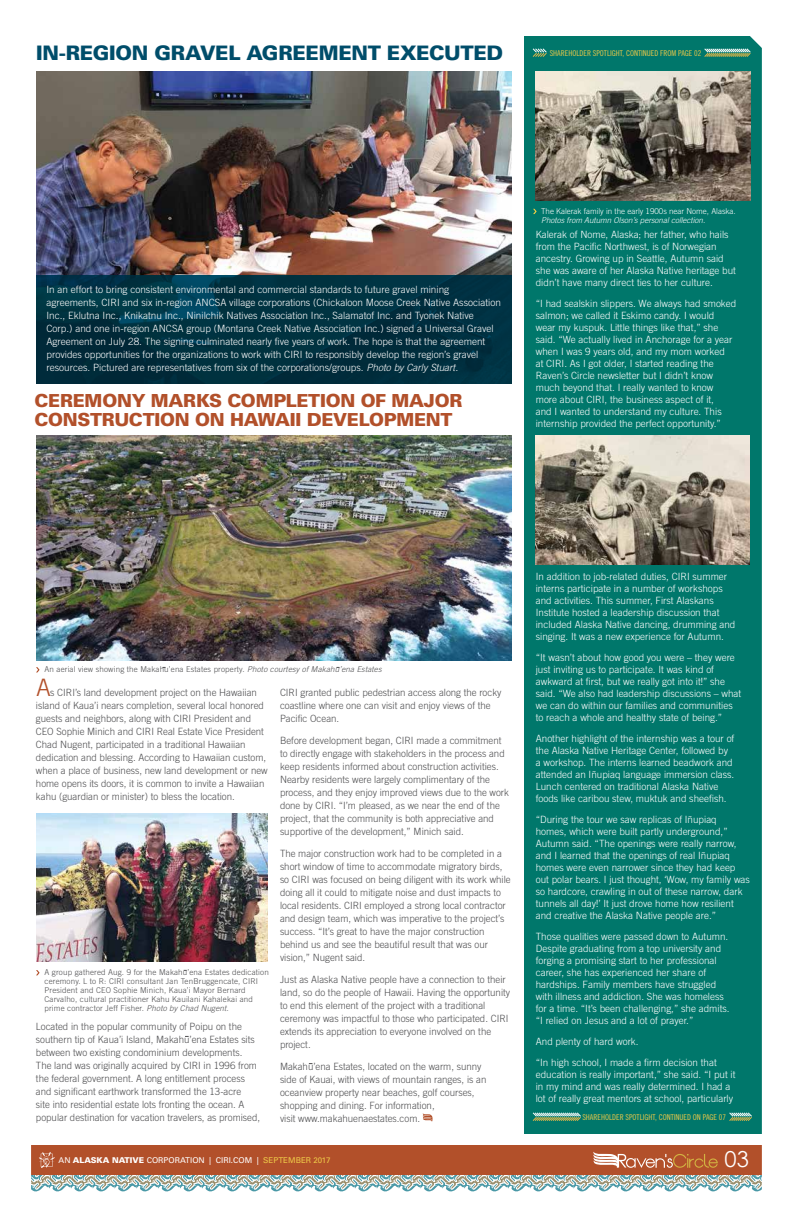
<style>
.page{position:relative;width:792px;height:1224px;background:#fff}
.page>*{position:absolute;margin:0;border:0;box-sizing:border-box;transform-origin:0 0}
.t1{font:300 24px "Trade Gothic LT Std";color:#b2502a}
.t2{font:22px "Century Gothic";color:#fff}
.t3{font:900 20px "Univers LT Std";letter-spacing:-.015em;color:#004d6a}
.t4{font:900 18px/19px "Univers LT Std";letter-spacing:-.02em;color:#b2502a}
.t5{font:300 10px/12px "Trade Gothic";color:#fff}
.t6{font:300 10px/13px "Trade Gothic";color:#4d4d4f}
.t7{font:300 10px/13px "Trade Gothic LT Std";color:#fff}
.t8{font:300 8px/9px "Trade Gothic LT Std";letter-spacing:.02em;color:#4d4d4f}
.t9{font:8px "Trade Gothic LT Std Cn 18";color:#eec948}
.t10{font:8px "Univers LT Std";color:#fff}
.t11{font:300 8px "Trade Gothic LT Std";color:#fff}
.t12{font:italic 300 8px "Trade Gothic LT Std";color:#fff}
.s1{font-style:italic}
.s2{font-weight:900}
.s3{color:#eec948}
</style>
<div class="page">
<img style="left:31px;top:36px;width:731px;height:1156px">
<h3 class="t3" style="left:36px;top:40px;width:469px">IN-REGION GRAVEL AGREEMENT EXECUTED</h3>
<p class="t9" style="left:550px;top:48px;width:153px">SHAREHOLDER SPOTLIGHT, CONTINUED FROM PAGE 02</p>
<p class="t7" style="left:46px;top:283px;width:456px">In an effort to bring consistent environmental and commercial standards to future gravel mining agreements, CIRI and six in-region ANCSA village corporations (Chickaloon Moose Creek Native Association Inc., Eklutna Inc., Knikatnu Inc., Ninilchik Natives Association Inc., Salamatof Inc. and Tyonek Native Corp.) and one in-region ANCSA group (Montana Creek Native Association Inc.) signed a Universal Gravel Agreement on July 28. The signing culminated nearly five years of work. The hope is that the agreement provides opportunities for the organizations to work with CIRI to responsibly develop the region’s gravel resources. Pictured are representatives from six of the corporations/groups. <span class="s1">Photo by Carly Stuart.</span></p>
<h3 class="t4" style="left:35px;top:391px;width:429px">CEREMONY MARKS COMPLETION OF MAJOR<br>CONSTRUCTION ON HAWAII DEVELOPMENT</h3>
<p class="t11" style="left:541px;top:206px;width:196px">The Kalerak family in the early 1900s near Nome, Alaska.</p>
<p class="t12" style="left:541px;top:215px;width:166px">Photos from Autumn Olson’s personal collection.</p>
<p class="t5" style="left:536px;top:228px;width:202px">Kalerak of Nome, Alaska; her father, who hails from the Pacific Northwest, is of Norwegian ancestry. Growing up in Seattle, Autumn said she was aware of her Alaska Native heritage but didn’t have many direct ties to her culture.</p>
<p class="t5" style="left:536px;top:297px;width:202px">“I had sealskin slippers. We always had smoked salmon; we called it Eskimo candy. I would wear my kuspuk. Little things like that,” she said. “We actually lived in Anchorage for a year when I was 9 years old, and my mom worked<br>at CIRI. As I got older, I started reading the Raven’s Circle newsletter but I didn’t know much beyond that. I really wanted to know more about CIRI, the business aspect of it,<br>and I wanted to understand my culture. This internship provided the perfect opportunity.”</p>
<p class="t8" style="left:45px;top:665px;width:339px">An aerial view showing the Makahu’ena Estates property. <span class="s1">Photo courtesy of Makahu’ena Estates</span></p>
<h1 class="t1" style="left:36px;top:673px;width:16px">A</h1>
<p class="t6" style="left:36px;top:686px;width:233px;text-indent:14px">s CIRI’s land development project on the Hawaiian island of Kaua’i nears completion, several local honored guests and neighbors, along with CIRI President and CEO Sophie Minich and CIRI Real Estate Vice President Chad Nugent, participated in a traditional Hawaiian dedication and blessing. According to Hawaiian custom, when a place of business, new land development or new home opens its doors, it is common to invite a Hawaiian kahu (guardian or minister) to bless the location.</p>
<p class="t8" style="left:45px;top:968px;width:226px">A group gathered Aug. 9 for the Makahu’ena Estates dedication ceremony. L to R: CIRI consultant Jan TenBruggencate, CIRI President and CEO Sophie Minich, Kaua’i Mayor Bernard Carvalho, cultural practitioner Kahu Kauilani Kahalekai and prime contractor Jeff Fisher. <span class="s1">Photo by Chad Nugent.</span></p>
<p class="t6" style="left:36px;top:1020px;width:226px">Located in the popular community of Poipu on the southern tip of Kaua’i Island, Makahu’ena Estates sits between two existing condominium developments.<br>The land was originally acquired by CIRI in 1996 from the federal government. A long entitlement process and significant earthwork transformed the 13-acre<br>site into residential estate lots fronting the ocean. A popular destination for vacation travelers, as promised,</p>
<p class="t6" style="left:280px;top:686px;width:223px">CIRI granted public pedestrian access along the rocky coastline where one can visit and enjoy views of the<br>Pacific Ocean.</p>
<p class="t6" style="left:280px;top:734px;width:231px">Before development began, CIRI made a commitment to directly engage with stakeholders in the process and keep residents informed about construction activities.<br>Nearby residents were largely complimentary of the process, and they enjoy improved views due to the work done by CIRI. “I’m pleased, as we near the end of the project, that the community is both appreciative and supportive of the development,” Minich said.</p>
<p class="t6" style="left:280px;top:847px;width:232px">The major construction work had to be completed in a short window of time to accommodate migratory birds, so CIRI was focused on being diligent with its work while doing all it could to mitigate noise and dust impacts to local residents. CIRI employed a strong local contractor and design team, which was imperative to the project’s success. “It’s great to have the major construction behind us and see the beautiful result that was our vision,” Nugent said.</p>
<p class="t6" style="left:280px;top:973px;width:232px">Just as Alaska Native people have a connection to their land, so do the people of Hawaii. Having the opportunity to end this element of the project with a traditional ceremony was impactful to those who participated. CIRI extends its appreciation to everyone involved on the project.</p>
<p class="t6" style="left:280px;top:1060px;width:208px">Makahu’ena Estates, located on the warm, sunny side of Kauai, with views of mountain ranges, is an oceanview property near beaches, golf courses, shopping and dining. For information,<br>visit www.makahuenaestates.com.</p>
<p class="t5" style="left:536px;top:570px;width:201px">In addition to job-related duties, CIRI summer interns participate in a number of workshops and activities. This summer, First Alaskans Institute hosted a leadership discussion that included Alaska Native dancing, drumming and singing. It was a new experience for Autumn.</p>
<p class="t5" style="left:536px;top:651px;width:207px">“It wasn’t about how good you were – they were just inviting us to participate. It was kind of awkward at first, but we really got into it!” she said. “We also had leadership discussions – what we can do within our families and communities to reach a whole and healthy state of being.”</p>
<p class="t5" style="left:536px;top:732px;width:200px">Another highlight of the internship was a tour of the Alaska Native Heritage Center, followed by a workshop. The interns learned beadwork and attended an Iñupiaq language immersion class.<br>Lunch centered on traditional Alaska Native foods like caribou stew, muktuk and sheefish.</p>
<p class="t5" style="left:536px;top:813px;width:216px">“During the tour we saw replicas of Iñupiaq homes, which were built partly underground,” Autumn said. “The openings were really narrow, and I learned that the openings of real Iñupiaq homes were even narrower since they had keep out polar bears. I just thought, ‘Wow, my family was so hardcore, crawling in out of these narrow, dark tunnels all day!’ It just drove home how resilient and creative the Alaska Native people are.”</p>
<p class="t5" style="left:536px;top:930px;width:195px">Those qualities were passed down to Autumn.<br>Despite graduating from a top university and forging a promising start to her professional career, she has experienced her share of hardships. Family members have struggled with illness and addiction. She was homeless for a time. “It’s been challenging,” she admits. “I relied on Jesus and a lot of prayer.”</p>
<p class="t5" style="left:536px;top:1030px;width:182px;line-height:21px">And plenty of hard work.<br>“In high school, I made a firm decision that</p>
<p class="t5" style="left:536px;top:1068px;width:201px">education is really important,” she said. “I put it in my mind and was really determined. I had a lot of really great mentors at school, particularly</p>
<p class="t9" style="left:582px;top:1112px;width:145px">SHAREHOLDER SPOTLIGHT, CONTINUED ON PAGE 07</p>
<p class="t10" style="left:59px;top:1156px;width:274px">AN <span class="s2">ALASKA NATIVE</span> CORPORATION | CIRI.COM | <span class="s3">SEPTEMBER 2017</span></p>
<h2 class="t2" style="left:725px;top:1145px;width:26px">03</h2>
</div>
